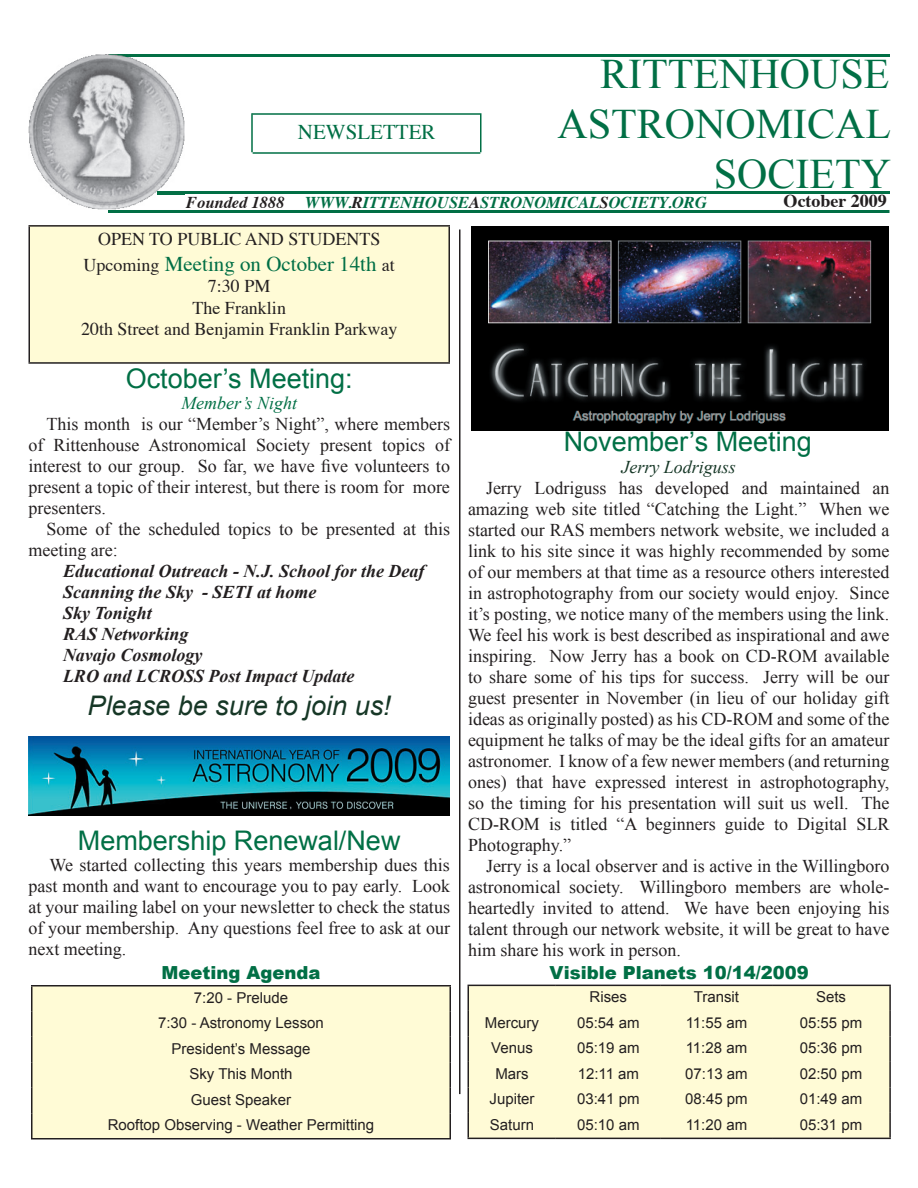
<style>
.page{position:relative;width:918px;height:1188px;background:#fff}
.page>*{position:absolute;margin:0;border:0;box-sizing:border-box;transform-origin:0 0}
.t1{font:42px/50.4px "Times New Roman";color:#016f45;text-align:right}
.t2{font:27px "Arial";color:#016f45}
.t3{font:italic 27px "Arial";color:#163726}
.t4{font:21px "Times";color:#016f45}
.t5{font:18px/21px "Times New Roman";color:#231f20;text-align:justify}
.t6{font:italic 700 18px/21px "Times New Roman";color:#231f20}
.t7{font:18px/21.6px "Times";color:#231f20;text-align:center}
.t8{font:900 18px "Arial";color:#016f45}
.t9{font:italic 18px "Times New Roman";color:#163726}
.t10{font:italic 18px "Times New Roman";color:#016f45}
.t11{font:700 18px "Times";color:#231f20}
.t12{font:italic 700 16.5px "Times";color:#016f45}
.t13{font:15px/25.5px "Arial";color:#231f20;text-align:center}
.s1{color:#231f20}
.s2{font-size:18px;color:#231f20}
</style>
<div class="page">
<hr style="left:459px;top:229px;width:1px;height:865px;background:#231f20">
<div style="left:29px;top:226px;width:420px;height:137px;background:#fffbd6"></div>
<hr style="left:28px;top:225px;width:422px;height:2px;background:#231f20">
<hr style="left:28px;top:227px;width:2px;height:135px;background:#231f20">
<hr style="left:448px;top:227px;width:2px;height:135px;background:#231f20">
<hr style="left:28px;top:362px;width:422px;height:2px;background:#231f20">
<hr style="left:108px;top:54px;width:782px;height:3px;background:#016f45">
<hr style="left:108px;top:210px;width:782px;height:3px;background:#016f45">
<hr style="left:158px;top:191px;width:732px;height:3px;background:#016f45">
<hr style="left:252px;top:113px;width:228px;height:2px;background:#016f45">
<hr style="left:253px;top:152px;width:227px;height:2px;background:#016f45">
<hr style="left:251px;top:113px;width:2px;height:39px;background:#016f45">
<hr style="left:480px;top:113px;width:2px;height:39px;background:#016f45">
<img style="left:28px;top:54px;width:157px;height:155px">
<img style="left:108px;top:54px;width:77px;height:3px">
<img style="left:158px;top:191px;width:27px;height:3px">
<div style="left:469px;top:986px;width:420px;height:152px;background:#fffbd6"></div>
<hr style="left:468px;top:985px;width:88px;height:1px;background:#231f20">
<hr style="left:556px;top:985px;width:105px;height:1px;background:#231f20">
<hr style="left:661px;top:985px;width:111px;height:1px;background:#231f20">
<hr style="left:772px;top:985px;width:119px;height:1px;background:#231f20">
<hr style="left:889px;top:986px;width:2px;height:25px;background:#231f20">
<hr style="left:889px;top:1011px;width:2px;height:25px;background:#231f20">
<hr style="left:889px;top:1036px;width:2px;height:26px;background:#231f20">
<hr style="left:889px;top:1062px;width:2px;height:25px;background:#231f20">
<hr style="left:889px;top:1087px;width:2px;height:26px;background:#231f20">
<svg style="left:468px;top:986px;width:1px;height:152px"></svg>
<hr style="left:889px;top:1113px;width:2px;height:25px;background:#231f20">
<hr style="left:468px;top:1138px;width:88px;height:1px;background:#231f20">
<hr style="left:556px;top:1138px;width:105px;height:1px;background:#231f20">
<hr style="left:661px;top:1138px;width:111px;height:1px;background:#231f20">
<hr style="left:772px;top:1138px;width:119px;height:1px;background:#231f20">
<div style="left:32px;top:986px;width:418px;height:152px;background:#fffbd6"></div>
<hr style="left:31px;top:985px;width:420px;height:1px;background:#231f20">
<svg style="left:31px;top:986px;width:1px;height:152px"></svg>
<svg style="left:450px;top:986px;width:1px;height:152px"></svg>
<hr style="left:31px;top:1138px;width:420px;height:1px;background:#231f20">
<img style="left:471px;top:226px;width:417px;height:204px">
<img style="left:28px;top:736px;width:422px;height:80px">
<h1 class="t1" style="left:557px;top:48px;width:335px">RITTENHOUSE<br>ASTRONOMICAL<br>SOCIETY</h1>
<p class="t11" style="left:784px;top:183px;width:105px">October 2009</p>
<p class="t4" style="left:298px;top:113px;width:139px">NEWSLETTER</p>
<p class="t12" style="left:186px;top:187px;width:522px"><span class="s1">Founded 1888</span> WWW.<span class="s1">R</span>ITTENHOUSE<span class="s1">A</span>STRONOMICAL<span class="s1">S</span>OCIETY.ORG</p>
<p class="t7" style="left:98px;top:227px;width:284px">OPEN TO PUBLIC AND STUDENTS</p>
<p class="t4" style="left:84px;top:244px;width:313px"><span class="s2">Upcoming</span> Meeting on October 14th <span class="s2">at</span></p>
<p class="t7" style="left:81px;top:274px;width:318px">7:30 PM<br>The Franklin<br>20th Street and Benjamin Franklin Parkway</p>
<h2 class="t2" style="left:126px;top:361px;width:229px">October’s Meeting:</h2>
<p class="t10" style="left:181px;top:391px;width:117px">Member’s Night</p>
<p class="t5" style="left:28px;top:413px;width:423px;text-indent:18px">This month is our “Member’s Night”, where members of Rittenhouse Astronomical Society present topics of interest to our group. So far, we have five volunteers to present a topic of their interest, but there is room for more presenters.</p>
<p class="t5" style="left:28px;top:518px;width:423px;text-indent:18px">Some of the scheduled topics to be presented at this meeting are:</p>
<p class="t6" style="left:63px;top:560px;width:363px">Educational Outreach - N.J. School for the Deaf<br>Scanning the Sky - SETI at home<br>Sky Tonight<br>RAS Networking<br>Navajo Cosmology<br>LRO and LCROSS Post Impact Update</p>
<h2 class="t3" style="left:88px;top:688px;width:305px">Please be sure to join us!</h2>
<h2 class="t2" style="left:78px;top:823px;width:324px">Membership Renewal/New</h2>
<p class="t5" style="left:28px;top:854px;width:423px;text-indent:21px">We started collecting this years membership dues this past month and want to encourage you to pay early. Look at your mailing label on your newsletter to check the status of your membership. Any questions feel free to ask at our next meeting.</p>
<p class="t8" style="left:161px;top:960px;width:161px">Meeting Agenda</p>
<p class="t13" style="left:108px;top:985px;width:268px">7:20 - Prelude<br>7:30 - Astronomy Lesson<br>President’s Message<br>Sky This Month<br>Guest Speaker<br>Rooftop Observing - Weather Permitting</p>
<h2 class="t2" style="left:564px;top:424px;width:250px">November’s Meeting</h2>
<p class="t9" style="left:621px;top:454px;width:116px">Jerry Lodriguss</p>
<p class="t5" style="left:468px;top:477px;width:423px;text-indent:18px">Jerry Lodriguss has developed and maintained an amazing web site titled “Catching the Light.” When we started our RAS members network website, we included a link to his site since it was highly recommended by some of our members at that time as a resource others interested in astrophotography from our society would enjoy. Since it’s posting, we notice many of the members using the link.<br>We feel his work is best described as inspirational and awe inspiring. Now Jerry has a book on CD-ROM available to share some of his tips for success. Jerry will be our guest presenter in November (in lieu of our holiday gift ideas as originally posted) as his CD-ROM and some of the equipment he talks of may be the ideal gifts for an amateur astronomer. I know of a few newer members (and returning ones) that have expressed interest in astrophotography, so the timing for his presentation will suit us well. The CD-ROM is titled “A beginners guide to Digital SLR Photography.”</p>
<p class="t5" style="left:468px;top:855px;width:423px;text-indent:18px">Jerry is a local observer and is active in the Willingboro astronomical society. Willingboro members are whole&shy;heartedly invited to attend. We have been enjoying his talent through our network website, it will be great to have him share his work in person.</p>
<p class="t8" style="left:550px;top:959px;width:261px">Visible Planets 10/14/2009</p>
<p class="t13" style="left:590px;top:984px;width:39px">Rises</p>
<p class="t13" style="left:694px;top:984px;width:47px">Transit</p>
<p class="t13" style="left:816px;top:984px;width:32px">Sets</p>
<p class="t13" style="left:485px;top:1010px;width:56px">Mercury</p>
<p class="t13" style="left:577px;top:1010px;width:64px">05:54 am</p>
<p class="t13" style="left:686px;top:1010px;width:63px">11:55 am</p>
<p class="t13" style="left:800px;top:1010px;width:64px">05:55 pm</p>
<p class="t13" style="left:491px;top:1035px;width:43px">Venus</p>
<p class="t13" style="left:577px;top:1035px;width:64px">05:19 am</p>
<p class="t13" style="left:686px;top:1035px;width:63px">11:28 am</p>
<p class="t13" style="left:800px;top:1035px;width:64px">05:36 pm</p>
<p class="t13" style="left:495px;top:1061px;width:35px">Mars</p>
<p class="t13" style="left:578px;top:1061px;width:63px">12:11 am</p>
<p class="t13" style="left:685px;top:1061px;width:64px">07:13 am</p>
<p class="t13" style="left:800px;top:1061px;width:64px">02:50 pm</p>
<p class="t13" style="left:490px;top:1086px;width:47px">Jupiter</p>
<p class="t13" style="left:577px;top:1086px;width:64px">03:41 pm</p>
<p class="t13" style="left:685px;top:1086px;width:64px">08:45 pm</p>
<p class="t13" style="left:800px;top:1086px;width:64px">01:49 am</p>
<p class="t13" style="left:490px;top:1112px;width:46px">Saturn</p>
<p class="t13" style="left:577px;top:1112px;width:64px">05:10 am</p>
<p class="t13" style="left:686px;top:1112px;width:63px">11:20 am</p>
<p class="t13" style="left:800px;top:1112px;width:64px">05:31 pm</p>
</div>
